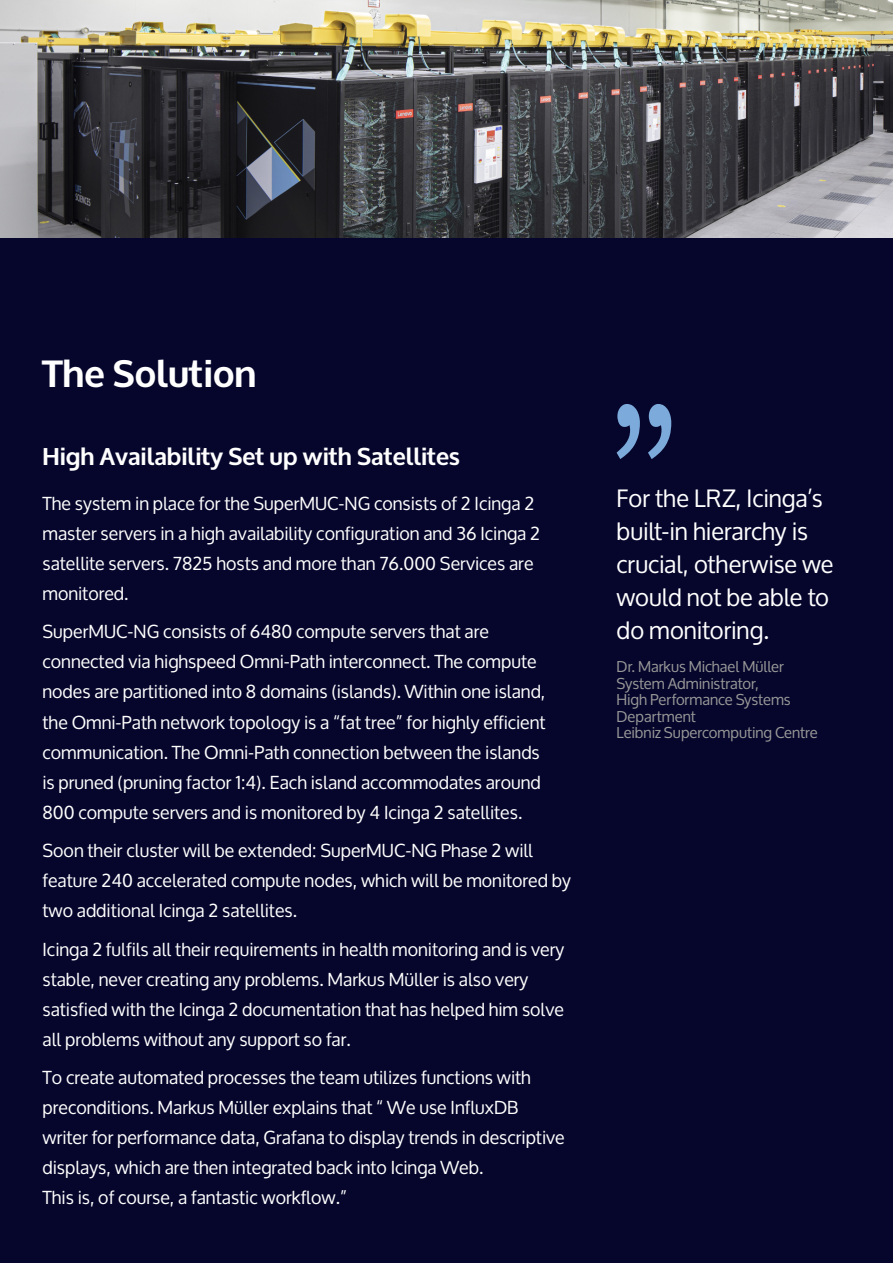
<style>
.page{position:relative;width:893px;height:1263px;background:#06062c}
.page>*{position:absolute;margin:0;border:0;box-sizing:border-box;transform-origin:0 0}
.t1{font:700 37.5px "Oxygen";color:#fff}
.t2{font:24px/33px "Oxygen";color:#fff}
.t3{font:700 24px "Oxygen";color:#fff}
.t4{font:18px/30px "Oxygen";color:#fff}
.t5{font:15px/16.5px "Oxygen";color:#999}
</style>
<div class="page">
<svg style="left:617px;top:404px;width:54px;height:55px"></svg>
<img style="left:0;top:0;width:893px;height:237px">
<h1 class="t1" style="left:43px;top:350px;width:215px">The Solution</h1>
<h2 class="t3" style="left:43px;top:441px;width:419px">High Availability Set up with Satellites</h2>
<p class="t4" style="left:43px;top:489px;width:499px">The system in place for the SuperMUC-NG consists of 2 Icinga 2 master servers in a high availability configuration and 36 Icinga 2 satellite servers. 7825 hosts and more than 76.000 Services are monitored.</p>
<p class="t4" style="left:43px;top:617px;width:505px">SuperMUC-NG consists of 6480 compute servers that are connected via highspeed Omni-Path interconnect. The compute nodes are partitioned into 8 domains (islands). Within one island, the Omni-Path network topology is a “fat tree” for highly efficient communication. The Omni-Path connection between the islands is pruned (pruning factor 1:4). Each island accommodates around 800 compute servers and is monitored by 4 Icinga 2 satellites.</p>
<p class="t4" style="left:43px;top:836px;width:530px">Soon their cluster will be extended: SuperMUC-NG Phase 2 will feature 240 accelerated compute nodes, which will be monitored by two additional Icinga 2 satellites.</p>
<p class="t4" style="left:43px;top:934px;width:523px">Icinga 2 fulfils all their requirements in health monitoring and is very stable, never creating any problems. Markus Müller is also very satisfied with the Icinga 2 documentation that has helped him solve all problems without any support so far.</p>
<p class="t4" style="left:43px;top:1063px;width:524px">To create automated processes the team utilizes functions with preconditions. Markus Müller explains that “ We use InfluxDB writer for performance data, Grafana to display trends in descriptive displays, which are then integrated back into Icinga Web.<br>This is, of course, a fantastic workflow.”</p>
<h2 class="t2" style="left:617px;top:482px;width:218px">For the LRZ, Icinga’s built-in hierarchy is crucial, otherwise we would not be able to do monitoring.</h2>
<p class="t5" style="left:617px;top:659px;width:203px">Dr. Markus Michael Müller<br>System Administrator,<br>High Performance Systems<br>Department<br>Leibniz Supercomputing Centre</p>
</div>
